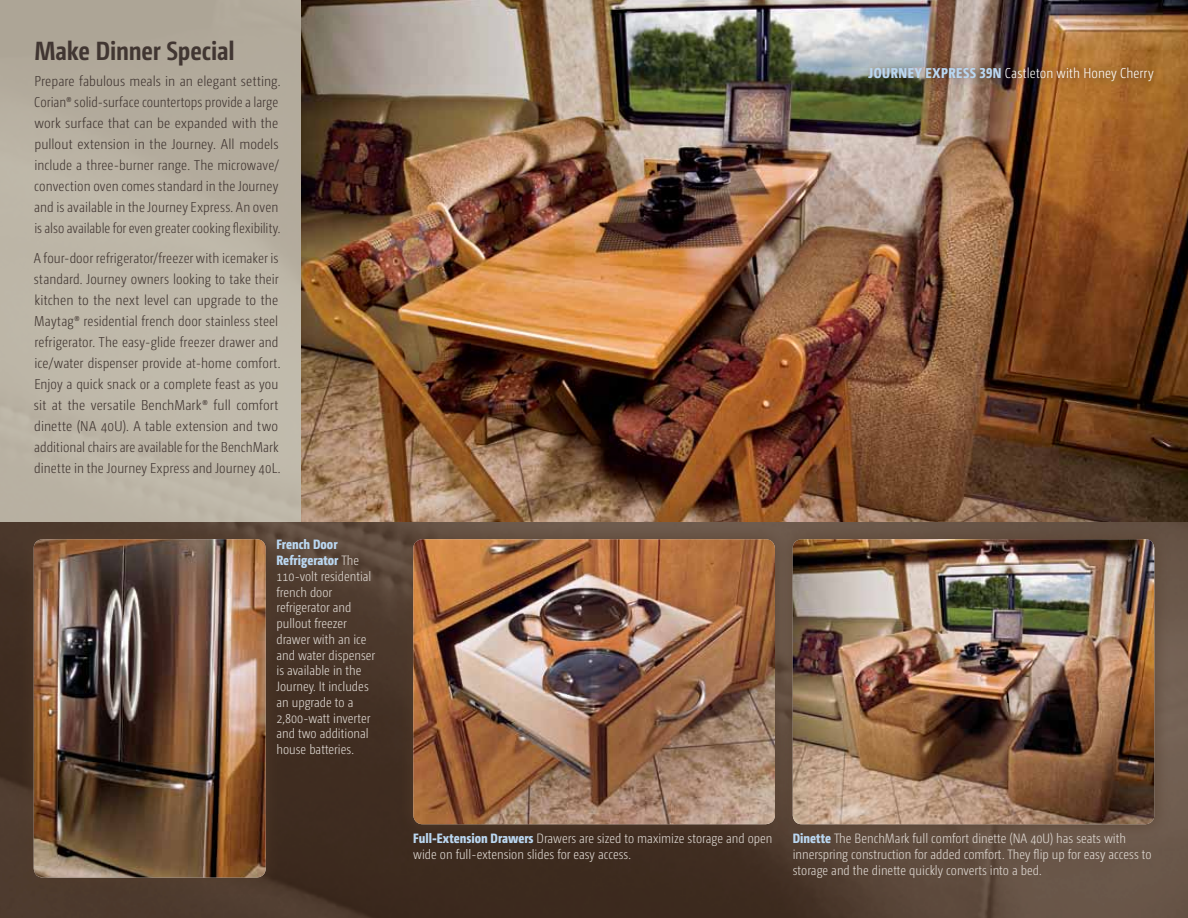
<style>
.page{position:relative;width:1188px;height:918px;background:#fff}
.page>*{position:absolute;margin:0;border:0;box-sizing:border-box;transform-origin:0 0}
.t1{font:700 26.25px "Camingo Dos Pro Cd";letter-spacing:-.005em;color:#413632}
.t2{font:300 14.25px/21px "Camingo Dos Pro Cd";letter-spacing:.01em;color:#413632}
.t3{font:300 14.25px "Camingo Dos Pro Cd";letter-spacing:.015em;color:#fff}
.t4{font:300 13.5px/15.8px "Camingo Dos Pro Cd";color:#e0dad4}
.s1{font-weight:800;color:#bad7f1}
</style>
<div class="page">
<img style="left:0;top:521px;width:1188px;height:397px">
<img style="left:300px;top:0;width:888px;height:521px">
<div style="left:0;top:0;width:300px;height:521px;background:linear-gradient(to right,#b9b2a3,#bab2a4)"></div>
<div style="left:397px;top:523px;width:395px;height:318px;background:#553d2b;opacity:.75"></div>
<img style="left:413px;top:539px;width:362px;height:285px">
<div style="left:776px;top:523px;width:395px;height:318px;background:#553d2b;opacity:.75"></div>
<img style="left:793px;top:539px;width:361px;height:285px">
<div style="left:17px;top:523px;width:265px;height:371px;background:#553d2b;opacity:.75"></div>
<img style="left:34px;top:539px;width:232px;height:339px">
<div style="left:861px;top:60px;width:300px;height:29px;background:#000;opacity:.5"></div>
<h1 class="t1" style="left:34px;top:35px;width:202px">Make Dinner Special</h1>
<p class="t2" style="left:34px;top:70px;width:248px">Prepare fabulous meals in an elegant setting.<br>Corian® solid-surface countertops provide a large work surface that can be expanded with the pullout extension in the Journey. All models include a three-burner range. The microwave/ convection oven comes standard in the Journey and is available in the Journey Express. An oven is also available for even greater cooking flexibility.</p>
<p class="t2" style="left:34px;top:247px;width:248px">A four-door refrigerator/freezer with icemaker is standard. Journey owners looking to take their kitchen to the next level can upgrade to the Maytag® residential french door stainless steel refrigerator. The easy-glide freezer drawer and ice/water dispenser provide at-home comfort.<br>Enjoy a quick snack or a complete feast as you sit at the versatile BenchMark® full comfort dinette (NA 40U). A table extension and two additional chairs are available for the BenchMark dinette in the Journey Express and Journey 40L.</p>
<p class="t4" style="left:276px;top:537px;width:100px"><span class="s1">French Door<br>Refrigerator</span> The<br>110-volt residential french door refrigerator and pullout freezer drawer with an ice and water dispenser is available in the<br>Journey. It includes an upgrade to a<br>2,800-watt inverter and two additional house batteries.</p>
<p class="t3" style="left:869px;top:65px;width:287px"><span class="s1">Journey Express 39N</span> Castleton with Honey Cherry</p>
<p class="t4" style="left:413px;top:830px;width:361px"><span class="s1">Full-Extension Drawers</span> Drawers are sized to maximize storage and open wide on full-extension slides for easy access.</p>
<p class="t4" style="left:793px;top:830px;width:360px"><span class="s1">Dinette</span> The BenchMark full comfort dinette (NA 40U) has seats with innerspring construction for added comfort. They flip up for easy access to storage and the dinette quickly converts into a bed.</p>
</div>
